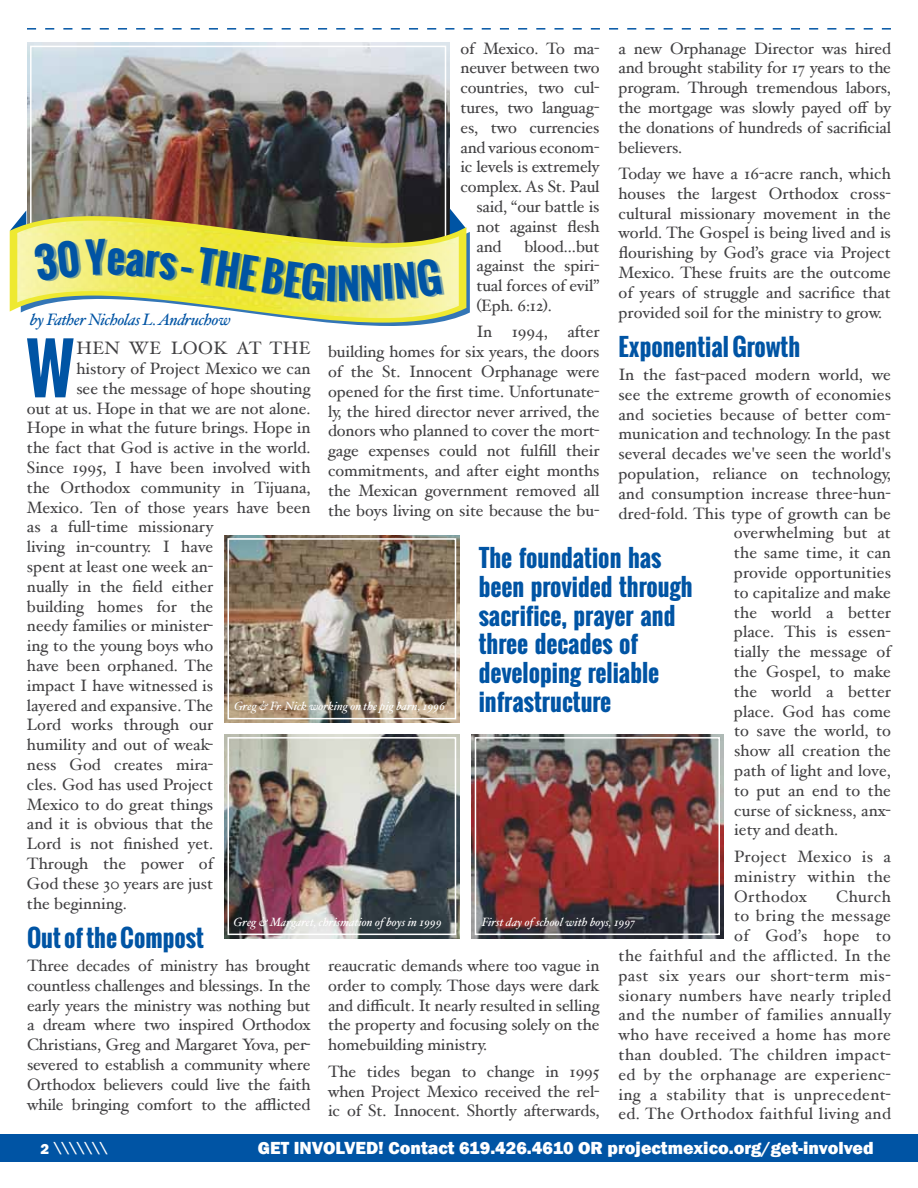
<style>
.page{position:relative;width:918px;height:1188px;background:#fff}
.page>*{position:absolute;margin:0;border:0;box-sizing:border-box;transform-origin:0 0}
.t1{font:700 67.2px "Oswald";color:#0054a4}
.t2{font:700 24px/28.8px "Oswald";color:#0054a4}
.t3{font:800 18px "Franklin Gothic";color:#fff}
.t4{font:18px "Hoefler Text";color:#414042}
.t5{font:16.5px/19.8px "Hoefler Text";color:#414042;text-align:justify}
.t6{font:16.5px/19.8px "Hoefler Text";letter-spacing:.025em;color:#414042;text-align:right}
.t7{font:italic 16.5px "Hoefler Text";letter-spacing:-.025em;color:#0054a4}
.t8{font:800 15px "Franklin Gothic";color:#fff}
.t9{font:italic 12px "Hoefler Text";color:#fff}
</style>
<div class="page">
<div style="left:0;top:1135px;width:918px;height:27px;background:#0054a4"></div>
<img style="left:26px;top:42px;width:424px;height:174px">
<div style="left:30px;top:46px;width:416px;height:216px;border:2px solid #fff"></div>
<img style="left:224px;top:734px;width:236px;height:205px">
<div style="left:228px;top:737px;width:228px;height:198px;border:2px solid #fff"></div>
<img style="left:471px;top:734px;width:253px;height:205px">
<div style="left:475px;top:737px;width:245px;height:198px;border:2px solid #fff"></div>
<img style="left:224px;top:535px;width:236px;height:188px">
<div style="left:228px;top:538px;width:228px;height:181px;border:2px solid #fff"></div>
<svg style="left:27px;top:28px;width:864px;height:2px"></svg>
<svg style="left:450px;top:209px;width:6px;height:7px"></svg>
<svg style="left:334px;top:323px;width:100px;height:3px"></svg>
<svg style="left:22px;top:211px;width:4px;height:5px"></svg>
<svg style="left:10px;top:216px;width:456px;height:107px"></svg>
<svg style="left:34px;top:238px;width:408px;height:63px;background:#ebe761"></svg>
<p class="t5" style="left:619px;top:38px;width:274px">a new Orphanage Director was hired and brought stability for 17 years to the program. Through tremendous labors, the mortgage was slowly payed off by the donations of hundreds of sacrificial believers.</p>
<p class="t5" style="left:619px;top:163px;width:274px">Today we have a 16-acre ranch, which houses the largest Orthodox cross&shy;cultural missionary movement in the world. The Gospel is being lived and is flourishing by God’s grace via Project Mexico. These fruits are the outcome of years of struggle and sacrifice that provided soil for the ministry to grow.</p>
<h2 class="t2" style="left:619px;top:332px;width:183px">Exponential Growth</h2>
<p class="t5" style="left:619px;top:364px;width:274px">In the fast-paced modern world, we</p>
<p class="t5" style="left:619px;top:384px;width:274px">see the extreme growth of economies</p>
<p class="t5" style="left:619px;top:404px;width:274px">and societies because of better com-</p>
<p class="t5" style="left:619px;top:424px;width:274px">munication and technology. In the past</p>
<p class="t5" style="left:619px;top:444px;width:274px">several decades we've seen the world's</p>
<p class="t5" style="left:619px;top:463px;width:274px">population, reliance on technology,</p>
<p class="t5" style="left:619px;top:483px;width:274px">and consumption increase three-hun-</p>
<p class="t5" style="left:619px;top:503px;width:274px">dred-fold. This type of growth can be</p>
<p class="t5" style="left:734px;top:523px;width:159px">overwhelming but at</p>
<p class="t5" style="left:734px;top:543px;width:159px">the same time, it can</p>
<p class="t5" style="left:734px;top:562px;width:159px">provide opportunities</p>
<p class="t5" style="left:734px;top:582px;width:159px">to capitalize and make</p>
<p class="t5" style="left:734px;top:602px;width:158px">the world a better</p>
<p class="t5" style="left:734px;top:622px;width:159px">place. This is essen-</p>
<p class="t5" style="left:734px;top:642px;width:158px">tially the message of</p>
<p class="t5" style="left:734px;top:661px;width:159px">the Gospel, to make</p>
<p class="t5" style="left:734px;top:681px;width:158px">the world a better</p>
<p class="t5" style="left:734px;top:701px;width:159px">place. God has come</p>
<p class="t5" style="left:734px;top:721px;width:158px">to save the world, to</p>
<p class="t5" style="left:734px;top:741px;width:158px">show all creation the</p>
<p class="t5" style="left:734px;top:760px;width:158px">path of light and love,</p>
<p class="t5" style="left:734px;top:780px;width:158px">to put an end to the</p>
<p class="t5" style="left:734px;top:800px;width:158px">curse of sickness, anx-</p>
<p class="t5" style="left:734px;top:820px;width:106px">iety and death.</p>
<p class="t5" style="left:734px;top:846px;width:158px">Project Mexico is a ministry within the Orthodox</p>
<p class="t5" style="left:461px;top:38px;width:141px">of Mexico. To ma-</p>
<p class="t5" style="left:461px;top:58px;width:141px">neuver between two</p>
<p class="t5" style="left:461px;top:78px;width:141px">countries, two cul-</p>
<p class="t5" style="left:461px;top:97px;width:141px">tures, two languag-</p>
<p class="t5" style="left:461px;top:117px;width:141px">es, two currencies</p>
<p class="t5" style="left:461px;top:137px;width:141px">and various econom-</p>
<p class="t5" style="left:461px;top:157px;width:141px">ic levels is extremely</p>
<p class="t5" style="left:461px;top:177px;width:141px">complex. As St. Paul</p>
<p class="t5" style="left:477px;top:196px;width:125px">said, “our battle is</p>
<p class="t5" style="left:477px;top:216px;width:124px">not against flesh</p>
<p class="t5" style="left:477px;top:236px;width:27px">and</p>
<p class="t5" style="left:477px;top:236px;width:125px;text-indent:48px">blood…but against the spiri&shy;tual forces of evil” (Eph. 6:12).</p>
<p class="t5" style="left:328px;top:322px;width:273px;text-indent:148px">In 1994, after building homes for six years, the doors of the St. Innocent Orphanage were opened for the first time. Unfortunate&shy;ly, the hired director never arrived, the donors who planned to cover the mort&shy;gage expenses could not fulfill their commitments, and after eight months the Mexican government removed all the boys living on site because the bu-</p>
<p class="t7" style="left:30px;top:309px;width:202px">by Father Nicholas L. Andruchow</p>
<h1 class="t1" style="left:26px;top:319px;width:50px">W</h1>
<p class="t4" style="left:76px;top:337px;width:16px">hen</p>
<p class="t4" style="left:129px;top:337px;width:18px">we</p>
<p class="t4" style="left:171px;top:337px;width:15px">look</p>
<p class="t4" style="left:236px;top:337px;width:48px">at the</p>
<p class="t5" style="left:76px;top:358px;width:236px">history of Project Mexico we can</p>
<p class="t5" style="left:76px;top:378px;width:236px">see the message of hope shouting</p>
<p class="t5" style="left:27px;top:398px;width:285px">out at us. Hope in that we are not alone.</p>
<p class="t5" style="left:27px;top:418px;width:285px">Hope in what the future brings. Hope in</p>
<p class="t5" style="left:27px;top:438px;width:285px">the fact that God is active in the world.</p>
<p class="t5" style="left:27px;top:457px;width:285px">Since 1995, I have been involved with</p>
<p class="t5" style="left:27px;top:477px;width:285px">the Orthodox community in Tijuana,</p>
<p class="t5" style="left:27px;top:497px;width:285px">Mexico. Ten of those years have been</p>
<p class="t5" style="left:27px;top:517px;width:188px">as a full-time missionary</p>
<p class="t5" style="left:27px;top:537px;width:188px">living in-country. I have</p>
<p class="t5" style="left:27px;top:556px;width:188px">spent at least one week an-</p>
<p class="t5" style="left:27px;top:576px;width:188px">nually in the field either</p>
<p class="t5" style="left:27px;top:596px;width:188px">building homes for the</p>
<p class="t5" style="left:27px;top:616px;width:188px">needy families or minister-</p>
<p class="t5" style="left:27px;top:636px;width:188px">ing to the young boys who</p>
<p class="t5" style="left:27px;top:655px;width:188px">have been orphaned. The</p>
<p class="t5" style="left:27px;top:675px;width:188px">impact I have witnessed is</p>
<p class="t5" style="left:27px;top:695px;width:188px">layered and expansive. The</p>
<p class="t5" style="left:27px;top:715px;width:188px">Lord works through our</p>
<p class="t5" style="left:27px;top:735px;width:188px">humility and out of weak-</p>
<p class="t5" style="left:27px;top:754px;width:188px">ness God creates mira-</p>
<p class="t5" style="left:27px;top:774px;width:188px">cles. God has used Project</p>
<p class="t5" style="left:27px;top:794px;width:188px">Mexico to do great things</p>
<p class="t5" style="left:27px;top:814px;width:188px">and it is obvious that the</p>
<p class="t5" style="left:27px;top:834px;width:188px">Lord is not finished yet.</p>
<p class="t5" style="left:27px;top:853px;width:188px">Through the power of</p>
<p class="t5" style="left:27px;top:873px;width:188px">God these 30 years are just</p>
<p class="t5" style="left:27px;top:893px;width:101px">the beginning.</p>
<h2 class="t2" style="left:27px;top:923px;width:178px">Out of the Compost</h2>
<p class="t5" style="left:27px;top:955px;width:285px">Three decades of ministry has brought countless challenges and blessings. In the early years the ministry was nothing but a dream where two inspired Orthodox Christians, Greg and Margaret Yova, per&shy;severed to establish a community where Orthodox believers could live the faith while bringing comfort to the afflicted</p>
<h2 class="t2" style="left:479px;top:543px;width:215px">The foundation has been provided through sacrifice, prayer and three decades of developing reliable infrastructure</h2>
<p class="t9" style="left:234px;top:699px;width:213px">Greg &amp; Fr. Nick working on the pig barn, 1996</p>
<p class="t6" style="left:619px;top:886px;width:274px">Church<br>to bring the message<br>of God’s hope to<br>the faithful and the afflicted. In the past six years our short-term mis&shy;sionary numbers have nearly tripled and the number of families annually who have received a home has more than doubled. The children impact&shy;ed by the orphanage are experienc&shy;ing a stability that is unprecedent&shy;ed. The Orthodox faithful living and</p>
<p class="t9" style="left:234px;top:915px;width:210px">Greg &amp; Margaret, chrismation of boys in 1999</p>
<p class="t9" style="left:482px;top:915px;width:155px">First day of school with boys, 1997</p>
<p class="t5" style="left:328px;top:955px;width:273px">reaucratic demands where too vague in order to comply. Those days were dark and difficult. It nearly resulted in selling the property and focusing solely on the homebuilding ministry.</p>
<p class="t5" style="left:328px;top:1061px;width:273px">The tides began to change in 1995 when Project Mexico received the rel&shy;ic of St. Innocent. Shortly afterwards,</p>
<p class="t8" style="left:40px;top:1138px;width:68px">2 \\\\\\\</p>
<p class="t3" style="left:258px;top:1136px;width:617px">GET INVOLVED! Contact 619.426.4610 OR projectmexico.org/get-involved</p>
</div>
